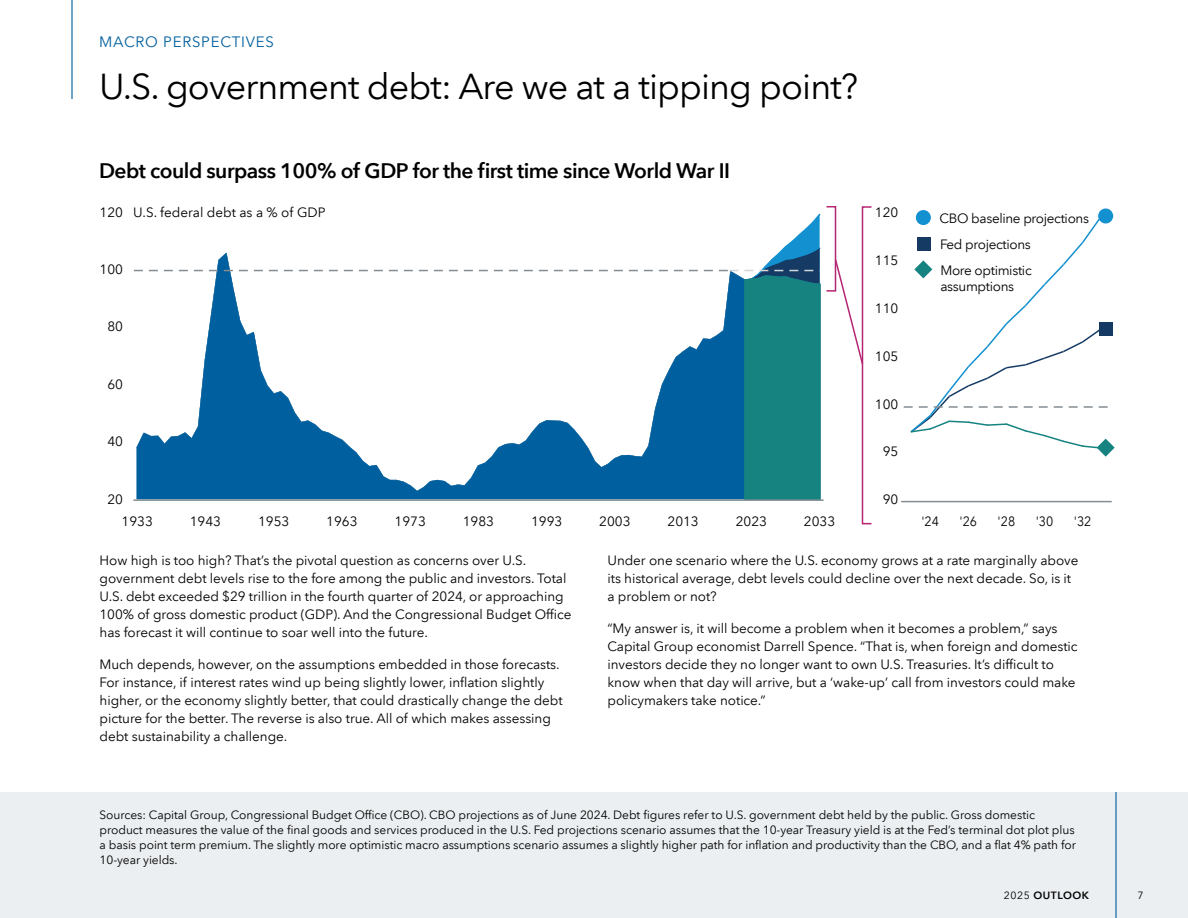
<style>
.page{position:relative;width:1188px;height:918px;background:#fff}
.page>*{position:absolute;margin:0;border:0;box-sizing:border-box;transform-origin:0 0}
.H3-24_30_Headline_Page{font:36px "Avenir Next LT Com";letter-spacing:-.025em;color:#000}
.H4-14_18_Headline_Chart-Demi{font:600 21px "Avenir Next LT Com";letter-spacing:-.025em;color:#000}
.H2-10_12_Headline_Section{font:15px "Avenir Next LT Com";letter-spacing:.05em;color:#005f9e}
.P-9_12_Body_Text{font:13.5px/18px "Avenir Next LT Com";letter-spacing:-.005em;color:#000}
.P-9_12_Body_Text-2{font:13.5px/26.1px "Avenir Next LT Com";letter-spacing:-.025em;color:#000}
.P-9_12_Body_Text-3{font:13.5px "Avenir Next LT Com";letter-spacing:-.005em;color:#000;scale:.92 1}
.P-8_10_Source{font:12px/15px "Avenir Next LT Com";letter-spacing:-.005em;color:#000}
.t1{font:600 10.5px "Avenir Next LT Com";letter-spacing:.05em;color:#000}
.t2{font:10.5px "Avenir Next LT Com";color:#000}
.s1{font-weight:400}
</style>
<div class="page">
<div style="left:0;top:792px;width:1188px;height:126px;background:#eceff1"></div>
<hr style="left:71px;top:0;width:2px;height:99px;background:#005f9e">
<hr style="left:1115px;top:792px;width:2px;height:126px;background:#005f9e">
<hr style="left:902px;top:501px;width:209px;height:1px;background:#838d93">
<svg style="left:834px;top:258px;width:30px;height:108px"></svg>
<hr style="left:134px;top:499px;width:689px;height:2px;background:#838d93">
<svg style="left:1098px;top:208px;width:15px;height:16px"></svg>
<svg style="left:916px;top:210px;width:15px;height:15px"></svg>
<svg style="left:134px;top:213px;width:688px;height:287px"></svg>
<svg style="left:904px;top:214px;width:211px;height:243px"></svg>
<h2 class="H2-10_12_Headline_Section" style="left:99px;top:33px;width:177px">MACRO PERSPECTIVES</h2>
<h3 class="H3-24_30_Headline_Page" style="left:99px;top:65px;width:761px">U.S. government debt: Are we at a tipping point?</h3>
<h4 class="H4-14_18_Headline_Chart-Demi" style="left:99px;top:158px;width:633px">Debt could surpass 100% of GDP for the first time since World War II</h4>
<p class="P-9_12_Body_Text" style="left:100px;top:203px;width:25px">120</p>
<p class="P-9_12_Body_Text" style="left:133px;top:203px;width:194px">U.S. federal debt as a % of GDP</p>
<p class="P-9_12_Body_Text" style="left:100px;top:260px;width:25px">100</p>
<p class="P-9_12_Body_Text" style="left:107px;top:318px;width:17px">80</p>
<p class="P-9_12_Body_Text" style="left:107px;top:375px;width:17px">60</p>
<p class="P-9_12_Body_Text" style="left:107px;top:433px;width:17px">40</p>
<p class="P-9_12_Body_Text" style="left:107px;top:490px;width:17px">20</p>
<p class="P-9_12_Body_Text" style="left:122px;top:512px;width:33px">1933</p>
<p class="P-9_12_Body_Text" style="left:190px;top:512px;width:33px">1943</p>
<p class="P-9_12_Body_Text" style="left:258px;top:512px;width:33px">1953</p>
<p class="P-9_12_Body_Text" style="left:326px;top:512px;width:33px">1963</p>
<p class="P-9_12_Body_Text" style="left:395px;top:512px;width:33px">1973</p>
<p class="P-9_12_Body_Text" style="left:463px;top:512px;width:33px">1983</p>
<p class="P-9_12_Body_Text" style="left:531px;top:512px;width:33px">1993</p>
<p class="P-9_12_Body_Text" style="left:599px;top:512px;width:33px">2003</p>
<p class="P-9_12_Body_Text" style="left:668px;top:512px;width:33px">2013</p>
<p class="P-9_12_Body_Text" style="left:736px;top:512px;width:33px">2023</p>
<p class="P-9_12_Body_Text" style="left:804px;top:512px;width:33px">2033</p>
<p class="P-9_12_Body_Text" style="left:875px;top:204px;width:25px">120</p>
<p class="P-9_12_Body_Text" style="left:875px;top:251px;width:25px">115</p>
<p class="P-9_12_Body_Text" style="left:875px;top:299px;width:25px">110</p>
<p class="P-9_12_Body_Text" style="left:875px;top:347px;width:25px">105</p>
<p class="P-9_12_Body_Text" style="left:875px;top:395px;width:25px">100</p>
<p class="P-9_12_Body_Text" style="left:883px;top:443px;width:17px">95</p>
<p class="P-9_12_Body_Text" style="left:883px;top:490px;width:17px">90</p>
<p class="P-9_12_Body_Text-2" style="left:939px;top:205px;width:151px">CBO baseline projections<br>Fed projections<br>More optimistic</p>
<p class="P-9_12_Body_Text-2" style="left:940px;top:273px;width:75px">assumptions</p>
<p class="P-9_12_Body_Text-3" style="left:921px;top:513px;width:21px">'24</p>
<p class="P-9_12_Body_Text-3" style="left:960px;top:513px;width:21px">'26</p>
<p class="P-9_12_Body_Text-3" style="left:998px;top:513px;width:21px">'28</p>
<p class="P-9_12_Body_Text-3" style="left:1036px;top:513px;width:21px">'30</p>
<p class="P-9_12_Body_Text-3" style="left:1074px;top:513px;width:21px">'32</p>
<p class="P-9_12_Body_Text" style="left:100px;top:552px;width:473px">How high is too high? That’s the pivotal question as concerns over U.S. government debt levels rise to the fore among the public and investors. Total U.S. debt exceeded $29 trillion in the fourth quarter of 2024, or approaching 100% of gross domestic product (GDP). And the Congressional Budget Office has forecast it will continue to soar well into the future.</p>
<p class="P-9_12_Body_Text" style="left:100px;top:655px;width:465px">Much depends, however, on the assumptions embedded in those forecasts.<br>For instance, if interest rates wind up being slightly lower, inflation slightly higher, or the economy slightly better, that could drastically change the debt picture for the better. The reverse is also true. All of which makes assessing debt sustainability a challenge.</p>
<p class="P-9_12_Body_Text" style="left:608px;top:551px;width:472px">Under one scenario where the U.S. economy grows at a rate marginally above its historical average, debt levels could decline over the next decade. So, is it a problem or not?</p>
<p class="P-9_12_Body_Text" style="left:608px;top:619px;width:472px">“My answer is, it will become a problem when it becomes a problem,” says Capital Group economist Darrell Spence. “That is, when foreign and domestic investors decide they no longer want to own U.S. Treasuries. It’s difficult to know when that day will arrive, but a ‘wake-up’ call from investors could make policymakers take notice.”</p>
<p class="P-8_10_Source" style="left:100px;top:807px;width:978px">Sources: Capital Group, Congressional Budget Office (CBO). CBO projections as of June 2024. Debt figures refer to U.S. government debt held by the public. Gross domestic product measures the value of the final goods and services produced in the U.S. Fed projections scenario assumes that the 10-year Treasury yield is at the Fed’s terminal dot plot plus a basis point term premium. The slightly more optimistic macro assumptions scenario assumes a slightly higher path for inflation and productivity than the CBO, and a flat 4% path for 10-year yields.</p>
<p class="t1" style="left:1004px;top:889px;width:87px"><span class="s1">2025</span> OUTLOOK</p>
<p class="t2" style="left:1137px;top:889px;width:8px">7</p>
</div>
